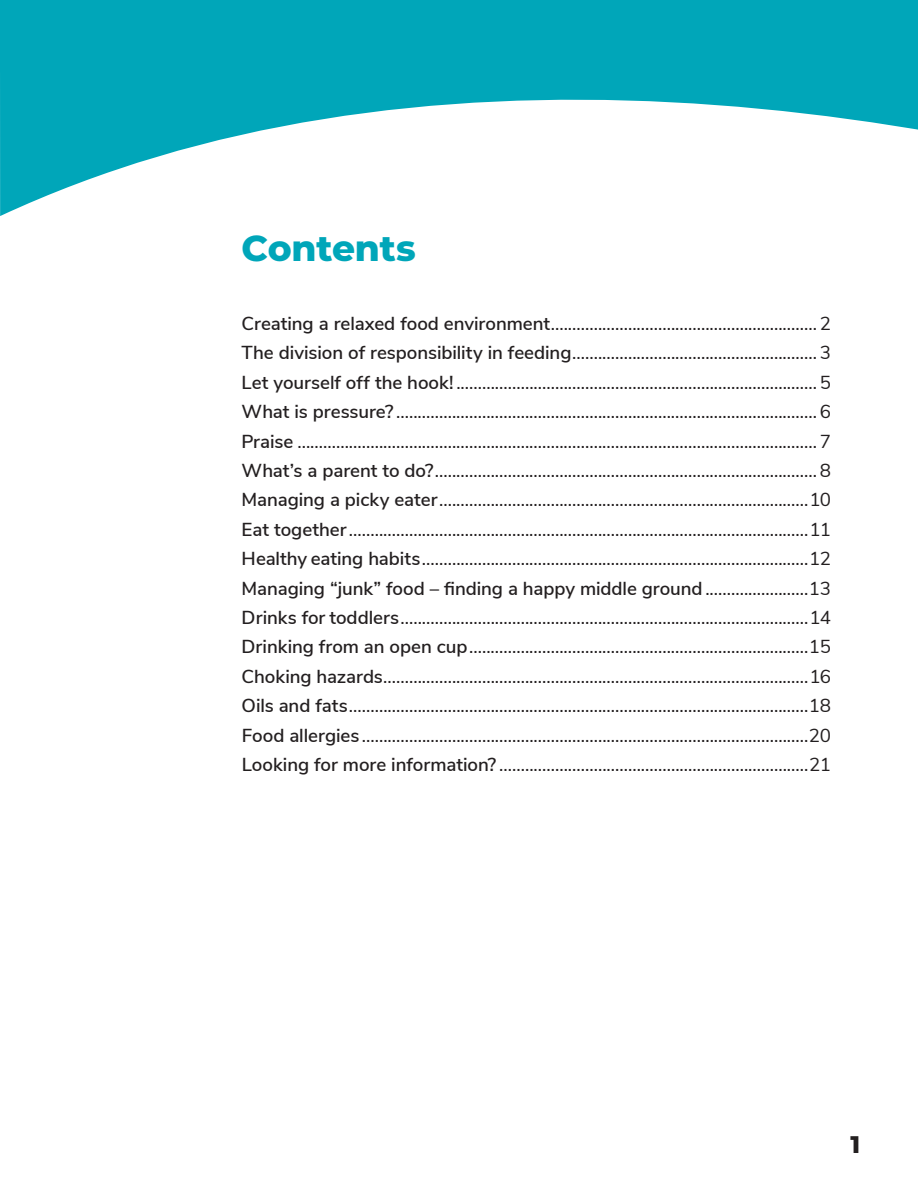
<style>
.page{position:relative;width:918px;height:1188px;background:#fff}
.page>*{position:absolute;margin:0;border:0;box-sizing:border-box;transform-origin:0 0}
.t1{font:800 36px "Montserrat";letter-spacing:-.005em;color:#00a6b9}
.t2{font:800 24px "Montserrat";color:#231f20}
.t3{font:18.75px/29.4px "Nunito Sans";letter-spacing:-.035em;color:#231f20;text-align:justify}
.s1{font-weight:600}
</style>
<div class="page">
<svg style="left:0;top:72px;width:918px;height:144px"></svg>
<div style="left:0;top:0;width:918px;height:72px;background:#00a6b9"></div>
<h1 class="t1" style="left:242px;top:221px;width:176px">Contents</h1>
<p class="t3" style="left:242px;top:308px;width:591px"><span class="s1">Creating a relaxed food environment</span>.............................................................. 2<br><span class="s1">The division of responsibility in feeding</span>......................................................... 3<br><span class="s1">Let yourself off the hook!</span> .................................................................................... 5<br><span class="s1">What is pressure?</span> .................................................................................................. 6<br><span class="s1">Praise</span> ......................................................................................................................... 7<br><span class="s1">What’s a parent to do?</span>......................................................................................... 8<br><span class="s1">Managing a picky eater</span>......................................................................................10<br><span class="s1">Eat together</span>...........................................................................................................11<br><span class="s1">Healthy eating habits</span>..........................................................................................12<br><span class="s1">Managing “junk” food – finding a happy middle ground</span>........................13<br><span class="s1">Drinks for toddlers</span>...............................................................................................14<br><span class="s1">Drinking from an open cup</span>...............................................................................15<br><span class="s1">Choking hazards</span>...................................................................................................16<br><span class="s1">Oils and fats</span>...........................................................................................................18<br><span class="s1">Food allergies</span> ........................................................................................................20<br><span class="s1">Looking for more information?</span> ........................................................................21</p>
<p class="t2" style="left:850px;top:1127px;width:11px">1</p>
</div>
